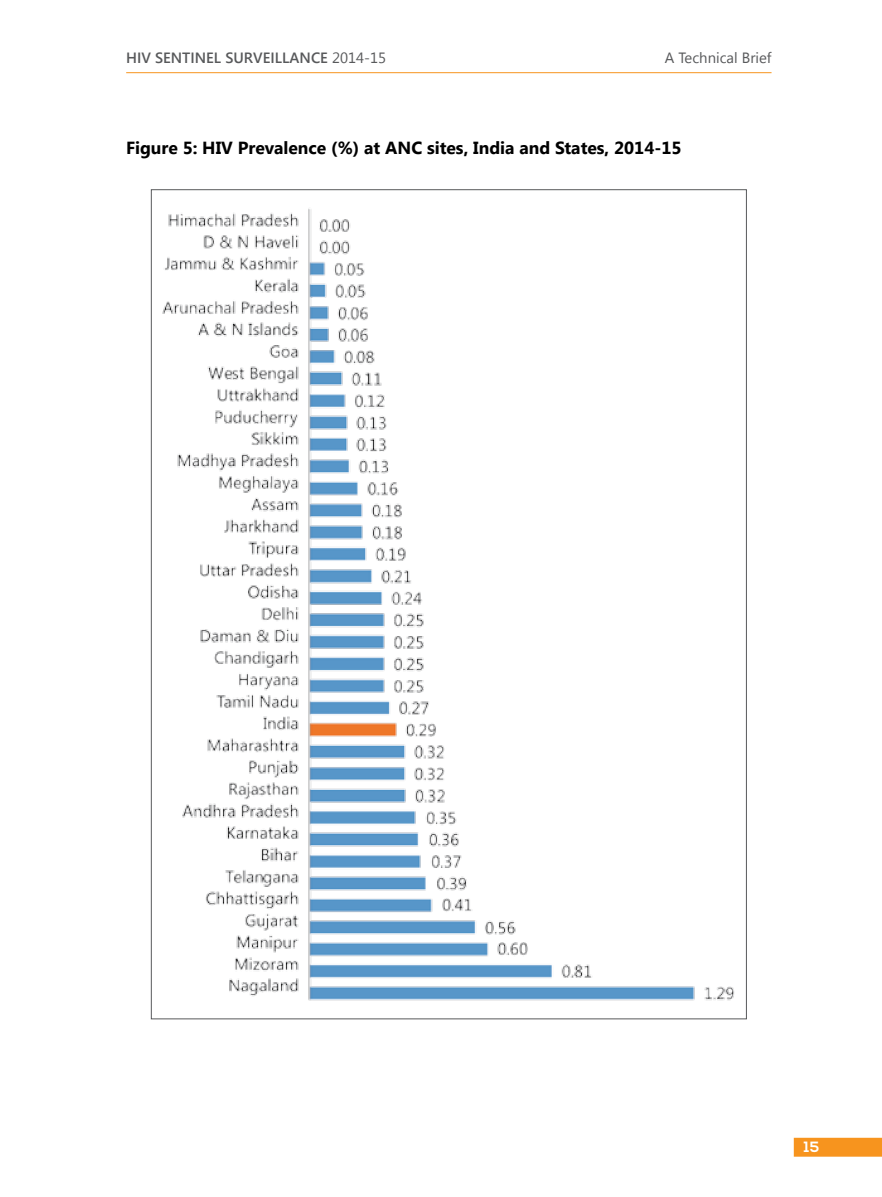
<style>
.page{position:relative;width:882px;height:1197px;background:#fff}
.page>*{position:absolute;margin:0;border:0;box-sizing:border-box;transform-origin:0 0}
.t1{font:700 17.5px "Segoe UI";color:#000}
.t2{font:600 14.88px "Segoe UI";color:#58595b}
.t3{font:14.88px "Segoe UI";color:#58595b}
.t4{font:700 14.88px "Nexa";color:#fff}
.s1{font-weight:400}
</style>
<div class="page">
<div style="left:794px;top:1138px;width:88px;height:19px;background:#f7941e"></div>
<hr style="left:126px;top:72px;width:646px;height:1px;background:#f7941e">
<img style="left:162px;top:208px;width:573px;height:793px">
<p class="t2" style="left:126px;top:47px;width:261px">HIV SENTINEL SURVEILLANCE <span class="s1">2014-15</span></p>
<p class="t3" style="left:665px;top:48px;width:108px">A Technical Brief</p>
<p class="t1" style="left:126px;top:136px;width:557px">Figure 5: HIV Prevalence (%) at ANC sites, India and States, 2014-15</p>
<p class="t4" style="left:804px;top:1139px;width:17px">15</p>
</div>
